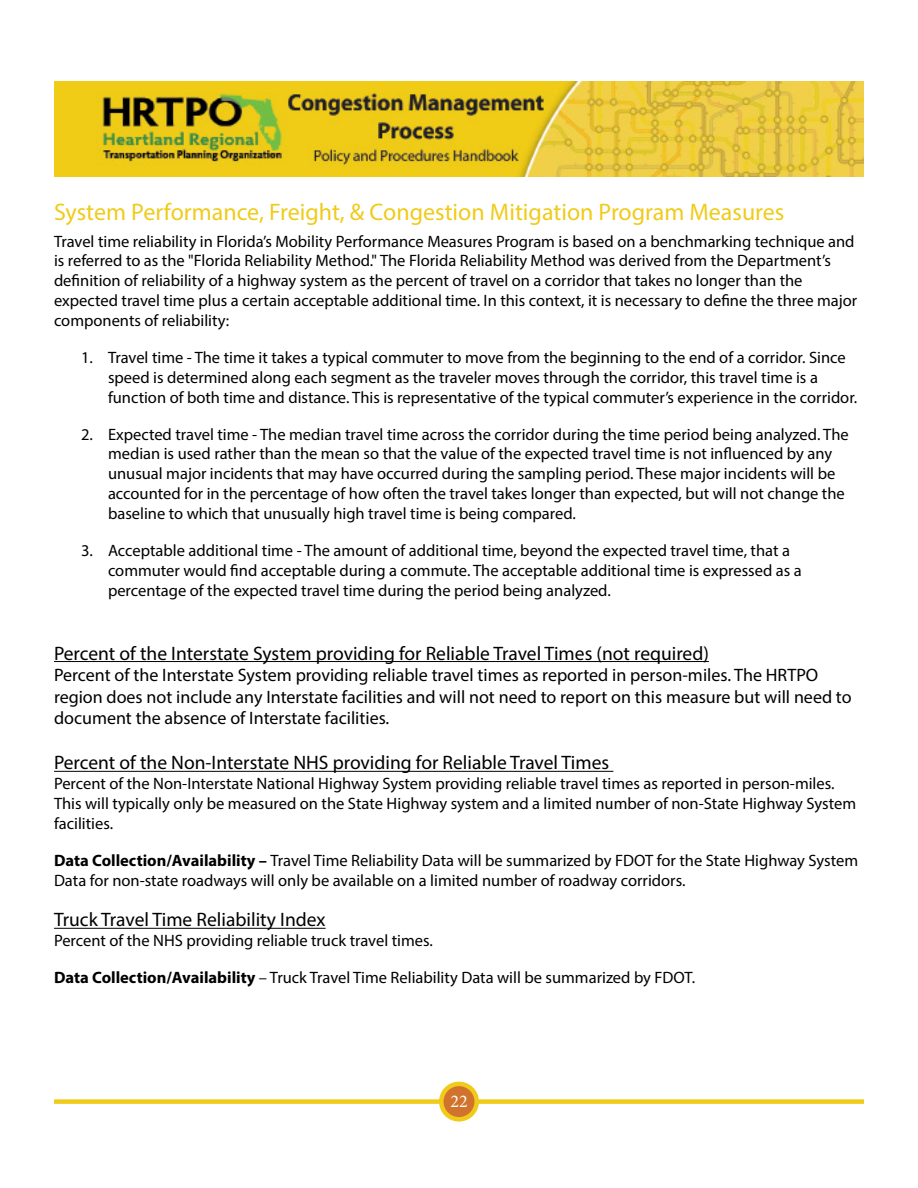
<style>
.page{position:relative;width:918px;height:1188px;background:#fff}
.page>*{position:absolute;margin:0;border:0;box-sizing:border-box;transform-origin:0 0}
.Heading_3{font:24px "Myriad Pro";color:#f0cb1a}
.Heading_4{font:19.5px "Myriad Pro";color:#000}
.Heading_4-2{font:18px/21.6px "Myriad Pro";color:#000}
.t1{font:18px "Minion Pro";color:#fff}
.Body_Text{font:16.5px/19.8px "Myriad Pro";color:#000}
.s1{font-weight:700}
</style>
<div class="page">
<div style="left:54px;top:1099px;width:810px;height:5px;background:#f0cb1a"></div>
<svg style="left:441px;top:1084px;width:36px;height:35px"></svg>
<div style="left:439px;top:1082px;width:40px;height:40px;border:4px solid #f0cb1a;border-radius:50%"></div>
<img style="left:54px;top:81px;width:810px;height:95px">
<hr style="left:54px;top:661px;width:655px;height:1px;background:#000">
<hr style="left:54px;top:771px;width:559px;height:1px;background:#000">
<hr style="left:54px;top:928px;width:272px;height:1px;background:#000">
<p class="Heading_3" style="left:54px;top:197px;width:732px">System Performance, Freight, &amp; Congestion Mitigation Program Measures</p>
<p class="Body_Text" style="left:54px;top:231px;width:805px">Travel time reliability in Florida’s Mobility Performance Measures Program is based on a benchmarking technique and is referred to as the "Florida Reliability Method." The Florida Reliability Method was derived from the Department’s definition of reliability of a highway system as the percent of travel on a corridor that takes no longer than the expected travel time plus a certain acceptable additional time. In this context, it is necessary to define the three major components of reliability:</p>
<p class="Body_Text" style="left:108px;top:347px;width:751px;text-indent:-27px">1. Travel time - The time it takes a typical commuter to move from the beginning to the end of a corridor. Since speed is determined along each segment as the traveler moves through the corridor, this travel time is a function of both time and distance. This is representative of the typical commuter’s experience in the corridor.</p>
<p class="Body_Text" style="left:108px;top:424px;width:742px;text-indent:-27px">2. Expected travel time - The median travel time across the corridor during the time period being analyzed. The median is used rather than the mean so that the value of the expected travel time is not influenced by any unusual major incidents that may have occurred during the sampling period. These major incidents will be accounted for in the percentage of how often the travel takes longer than expected, but will not change the baseline to which that unusually high travel time is being compared.</p>
<p class="Body_Text" style="left:108px;top:540px;width:695px;text-indent:-27px">3. Acceptable additional time - The amount of additional time, beyond the expected travel time, that a commuter would find acceptable during a commute. The acceptable additional time is expressed as a percentage of the expected travel time during the period being analyzed.</p>
<p class="Heading_4" style="left:54px;top:641px;width:656px">Percent of the Interstate System providing for Reliable Travel Times (not required)</p>
<p class="Heading_4-2" style="left:54px;top:664px;width:799px">Percent of the Interstate System providing reliable travel times as reported in person-miles. The HRTPO region does not include any Interstate facilities and will not need to report on this measure but will need to document the absence of Interstate facilities.</p>
<p class="Heading_4" style="left:54px;top:751px;width:557px">Percent of the Non-Interstate NHS providing for Reliable Travel Times</p>
<p class="Body_Text" style="left:54px;top:773px;width:804px">Percent of the Non-Interstate National Highway System providing reliable travel times as reported in person-miles.<br>This will typically only be measured on the State Highway system and a limited number of non-State Highway System facilities.</p>
<p class="Body_Text" style="left:54px;top:850px;width:806px"><span class="s1">Data Collection/Availability –</span> Travel Time Reliability Data will be summarized by FDOT for the State Highway System<br>Data for non-state roadways will only be available on a limited number of roadway corridors.</p>
<p class="Heading_4" style="left:54px;top:908px;width:273px">Truck Travel Time Reliability Index</p>
<p class="Body_Text" style="left:54px;top:930px;width:380px">Percent of the NHS providing reliable truck travel times.</p>
<p class="Body_Text" style="left:54px;top:968px;width:643px"><span class="s1">Data Collection/Availability</span> – Truck Travel Time Reliability Data will be summarized by FDOT.</p>
<p class="t1" style="left:450px;top:1089px;width:19px">22</p>
</div>
